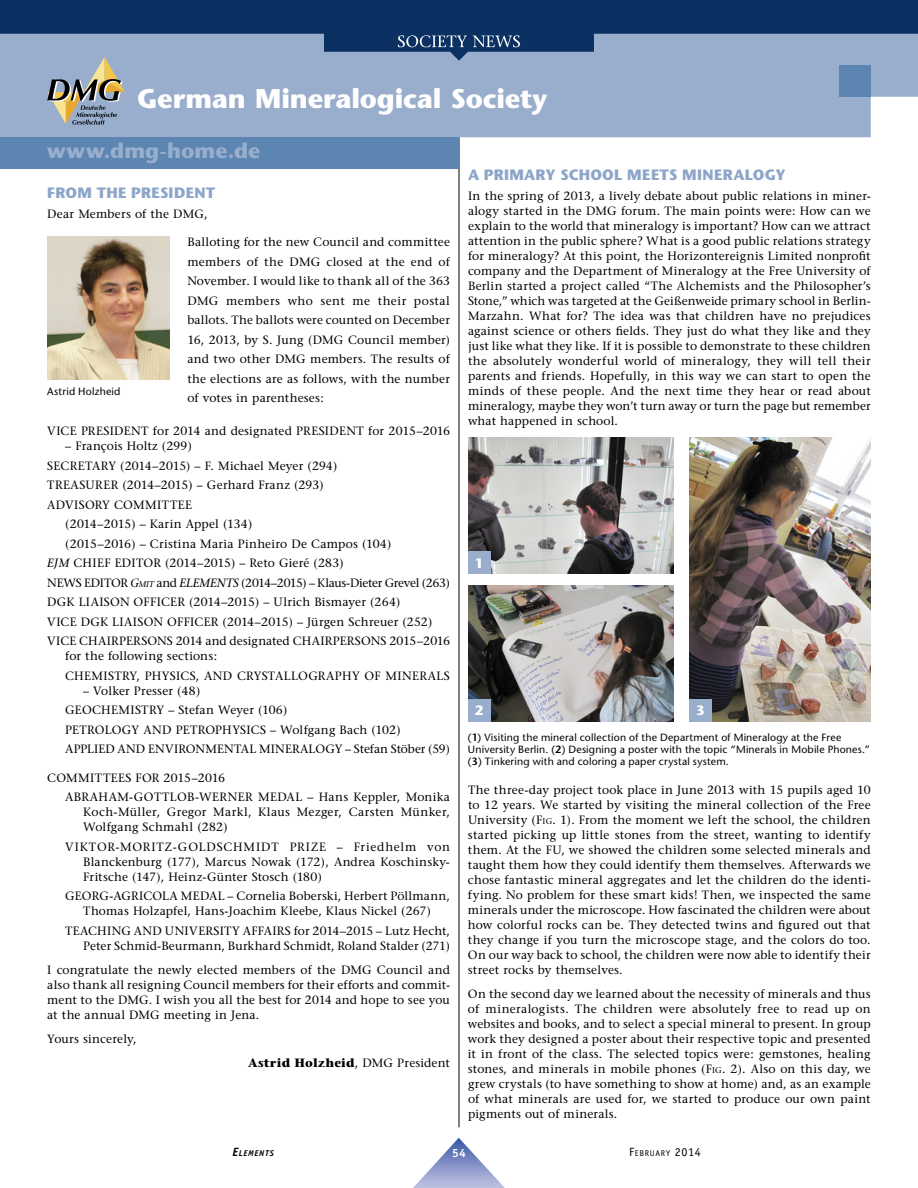
<style>
.page{position:relative;width:918px;height:1188px;background:#fff}
.page>*{position:absolute;margin:0;border:0;box-sizing:border-box;transform-origin:0 0}
.t1{font:700 27px "Stone Sans";letter-spacing:-.005em;color:#fff}
.t2{font:700 21px "Stone Sans";letter-spacing:.005em;color:#99aecd}
.t3{font:700 15px "Stone Sans";letter-spacing:.015em;color:#8ca5c9}
.t4{font:700 13.5px "Stone Sans";color:#fff}
.t5{font:12px/15px "Stone Serif";letter-spacing:.015em;color:#000;text-align:justify}
.t6{font:12px "Stone Serif";letter-spacing:-.025em;color:#000}
.t7{font:700 12px "Stone Serif";letter-spacing:.02em;color:#000}
.t8{font:700 12px "Officina Sans";color:#fff}
.t9{font:10.5px/12px "Stone Sans";letter-spacing:.015em;color:#000}
.t10{font:8.4px "Officina Sans";letter-spacing:.08em;color:#000}
.t11{font:italic 700 8.4px "Officina Sans";letter-spacing:.08em;color:#000}
.s1{font-style:italic}
.s2{font-style:italic;font-size:8.4px}
.s3{font-weight:400}
.s4{font-weight:600}
.s5{font-size:8.4px}
.s6{font-size:12px}
</style>
<div class="page">
<hr style="left:459px;top:137px;width:1px;height:990px;background:#000">
<img style="left:47px;top:236px;width:122px;height:144px">
<img style="left:468px;top:438px;width:206px;height:136px">
<img style="left:468px;top:586px;width:206px;height:136px">
<img style="left:689px;top:438px;width:182px;height:284px">
<div style="left:468px;top:551px;width:22px;height:23px;background:#99aecd"></div>
<div style="left:468px;top:699px;width:22px;height:23px;background:#99aecd"></div>
<div style="left:689px;top:699px;width:23px;height:23px;background:#99aecd"></div>
<div style="left:0;top:61px;width:918px;height:76px;background:#99aecd"></div>
<div style="left:0;top:137px;width:459px;height:32px;background:#5c85b2"></div>
<div style="left:839px;top:66px;width:32px;height:31px;background:#5c85b2"></div>
<svg style="left:47px;top:61px;width:78px;height:64px;background:#959a9a"></svg>
<svg style="left:413px;top:1138px;width:92px;height:50px"></svg>
<svg style="left:0;top:0;width:918px;height:61px;background:#3e5f88"></svg>
<svg style="left:398px;top:35px;width:122px;height:12px"></svg>
<h1 class="t1" style="left:137px;top:88px;width:412px">German Mineralogical Society</h1>
<h2 class="t2" style="left:47px;top:143px;width:215px">www.dmg-home.de</h2>
<p class="t3" style="left:47px;top:187px;width:169px">FROM THE PRESIDENT</p>
<p class="t5" style="left:47px;top:207px;width:162px">Dear Members of the DMG,</p>
<p class="t5" style="left:187px;top:233px;width:264px;line-height:19.5px">Balloting for the new Council and committee members of the DMG closed at the end of November. I would like to thank all of the 363<br>DMG members who sent me their postal ballots. The ballots were counted on December 16, 2013, by S. Jung (DMG Council member) and two other DMG members. The results of the elections are as follows, with the number of votes in parentheses:</p>
<p class="t5" style="left:47px;top:425px;width:404px">VICE PRESIDENT for 2014 and designated PRESIDENT for 2015–2016</p>
<p class="t5" style="left:65px;top:440px;width:128px">– François Holtz (299)</p>
<p class="t5" style="left:47px;top:459px;width:292px">SECRETARY (2014–2015) – F. Michael Meyer (294)</p>
<p class="t5" style="left:47px;top:479px;width:278px">TREASURER (2014–2015) – Gerhard Franz (293)</p>
<p class="t5" style="left:47px;top:498px;width:146px">ADVISORY COMMITTEE</p>
<p class="t5" style="left:65px;top:518px;width:189px">(2014–2015) – Karin Appel (134)</p>
<p class="t5" style="left:65px;top:537px;width:328px">(2015–2016) – Cristina Maria Pinheiro De Campos (104)</p>
<p class="t5" style="left:47px;top:557px;width:298px"><span class="s1">EJM</span> CHIEF EDITOR (2014–2015) – Reto Gieré (283)</p>
<p class="t6" style="left:47px;top:578px;width:404px">NEWS EDITOR <span class="s1">G</span><span class="s2">MIT</span> and <span class="s1">ELEMENTS</span> (2014–2015) – Klaus-Dieter Grevel (263)</p>
<p class="t5" style="left:47px;top:596px;width:355px">DGK LIAISON OFFICER (2014–2015) – Ulrich Bismayer (264)</p>
<p class="t5" style="left:47px;top:615px;width:387px">VICE DGK LIAISON OFFICER (2014–2015) – Jürgen Schreuer (252)</p>
<p class="t5" style="left:47px;top:635px;width:404px">VICE CHAIRPERSONS 2014 and designated CHAIRPERSONS 2015–2016</p>
<p class="t5" style="left:65px;top:647px;width:386px;line-height:19.5px">for the following sections:<br>CHEMISTRY, PHYSICS, AND CRYSTALLOGRAPHY OF MINERALS</p>
<p class="t5" style="left:65px;top:682px;width:386px;line-height:19.5px;text-align:left;text-indent:18px">– Volker Presser (48)<br>GEOCHEMISTRY – Stefan Weyer (106)<br>PETROLOGY AND PETROPHYSICS – Wolfgang Bach (102)<br>APPLIED AND ENVIRONMENTAL MINERALOGY – Stefan Stöber (59)</p>
<p class="t5" style="left:65px;top:769px;width:386px;line-height:19.5px;text-indent:-18px">COMMITTEES FOR 2015–2016<br>ABRAHAM-GOTTLOB-WERNER MEDAL – Hans Keppler, Monika</p>
<p class="t5" style="left:83px;top:806px;width:368px">Koch-Müller, Gregor Markl, Klaus Mezger, Carsten Münker,<br>Wolfgang Schmahl (282)</p>
<p class="t5" style="left:83px;top:840px;width:368px;text-indent:-18px">VIKTOR-MORITZ-GOLDSCHMIDT PRIZE – Friedhelm von Blanckenburg (177), Marcus Nowak (172), Andrea Koschinsky-Fritsche (147), Heinz-Günter Stosch (180)</p>
<p class="t5" style="left:65px;top:890px;width:386px;text-align:center">GEORG-AGRICOLA MEDAL – Cornelia Boberski, Herbert Pöllmann,<br>Thomas Holzapfel, Hans-Joachim Kleebe, Klaus Nickel (267)</p>
<p class="t5" style="left:65px;top:924px;width:386px;text-align:right">TEACHING AND UNIVERSITY AFFAIRS for 2014–2015 – Lutz Hecht,<br>Peter Schmid-Beurmann, Burkhard Schmidt, Roland Stalder (271)</p>
<p class="t5" style="left:47px;top:963px;width:404px">I congratulate the newly elected members of the DMG Council and also thank all resigning Council members for their efforts and commit&shy;ment to the DMG. I wish you all the best for 2014 and hope to see you at the annual DMG meeting in Jena.</p>
<p class="t5" style="left:47px;top:1032px;width:91px">Yours sincerely,</p>
<p class="t7" style="left:248px;top:1058px;width:203px">Astrid Holzheid<span class="s3">, DMG President</span></p>
<p class="t9" style="left:47px;top:387px;width:75px">Astrid Holzheid</p>
<p class="t3" style="left:468px;top:169px;width:319px">A PRIMARY SCHOOL MEETS MINERALOGY</p>
<p class="t5" style="left:468px;top:189px;width:404px">In the spring of 2013, a lively debate about public relations in miner&shy;alogy started in the DMG forum. The main points were: How can we explain to the world that mineralogy is important? How can we attract attention in the public sphere? What is a good public relations strategy for mineralogy? At this point, the Horizontereignis Limited nonprofit company and the Department of Mineralogy at the Free University of Berlin started a project called “The Alchemists and the Philosopher’s Stone,” which was targeted at the Geißenweide primary school in Berlin-Marzahn. What for? The idea was that children have no prejudices against science or others fields. They just do what they like and they just like what they like. If it is possible to demonstrate to these children the absolutely wonderful world of mineralogy, they will tell their parents and friends. Hopefully, in this way we can start to open the minds of these people. And the next time they hear or read about mineralogy, maybe they won’t turn away or turn the page but remember what happened in school.</p>
<p class="t4" style="left:475px;top:558px;width:10px">1</p>
<p class="t4" style="left:475px;top:706px;width:10px">2</p>
<p class="t4" style="left:696px;top:706px;width:10px">3</p>
<p class="t9" style="left:468px;top:733px;width:403px">(<span class="s4">1</span>) Visiting the mineral collection of the Department of Mineralogy at the Free<br>University Berlin. (<span class="s4">2</span>) Designing a poster with the topic “Minerals in Mobile Phones.” (<span class="s4">3</span>) Tinkering with and coloring a paper crystal system.</p>
<p class="t5" style="left:468px;top:783px;width:404px">The three-day project took place in June 2013 with 15 pupils aged 10 to 12 years. We started by visiting the mineral collection of the Free University (F<span class="s5">IG</span>. 1). From the moment we left the school, the children started picking up little stones from the street, wanting to identify them. At the FU, we showed the children some selected minerals and taught them how they could identify them themselves. Afterwards we chose fantastic mineral aggregates and let the children do the identi&shy;fying. No problem for these smart kids! Then, we inspected the same minerals under the microscope. How fascinated the children were about how colorful rocks can be. They detected twins and figured out that they change if you turn the microscope stage, and the colors do too.<br>On our way back to school, the children were now able to identify their street rocks by themselves.</p>
<p class="t5" style="left:468px;top:987px;width:404px">On the second day we learned about the necessity of minerals and thus of mineralogists. The children were absolutely free to read up on websites and books, and to select a special mineral to present. In group work they designed a poster about their respective topic and presented it in front of the class. The selected topics were: gemstones, healing stones, and minerals in mobile phones (F<span class="s5">IG</span>. 2). Also on this day, we grew crystals (to have something to show at home) and, as an example of what minerals are used for, we started to produce our own paint pigments out of minerals.</p>
<p class="t11" style="left:232px;top:1150px;width:43px"><span class="s6">E</span>LEMENTS</p>
<p class="t8" style="left:452px;top:1149px;width:15px">54</p>
<p class="t10" style="left:629px;top:1150px;width:73px"><span class="s6">F</span>EBRUARY <span class="s6">2014</span></p>
</div>
